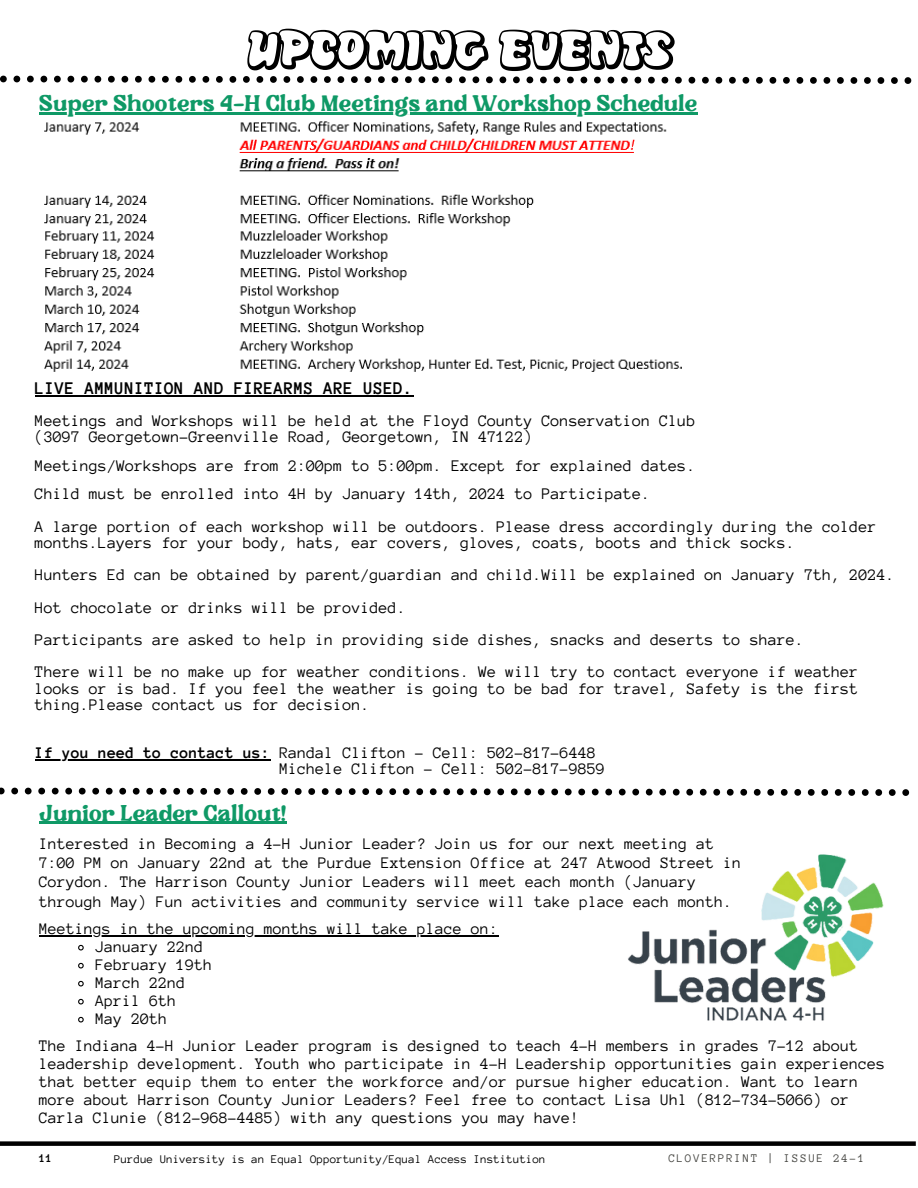
<style>
.page{position:relative;width:918px;height:1188px;background:#fff}
.page>*{position:absolute;margin:0;border:0;box-sizing:border-box;transform-origin:0 0}
.t1{font:54px "Disko";color:#000}
.t2{font:22.5px "Sunday Bloom";letter-spacing:.01em;color:#0f9966}
.t3{font:700 18.3px "Anonymous Pro";color:#000}
.t4{font:16.65px/16.2px "Anonymous Pro";color:#000}
.t5{font:16.5px/18px "Anonymous Pro";color:#000}
.t6{font:12px "Anonymous Pro";color:#000}
.t7{font:12px "Anonymous Pro";letter-spacing:.14em;color:#444440}
.t8{font:700 12px "Anonymous Pro";color:#000}
.s1{font-weight:700}
</style>
<div class="page">
<div style="left:0;top:1141px;width:916px;height:5px;background:#000"></div>
<svg style="left:0;top:76px;width:911px;height:8px"></svg>
<img style="left:44px;top:121px;width:638px;height:251px">
<hr style="left:39px;top:112px;width:282px;height:2px;background:#0f9966">
<hr style="left:321px;top:112px;width:376px;height:2px;background:#0f9966">
<hr style="left:35px;top:395px;width:378px;height:1px;background:#000">
<hr style="left:35px;top:760px;width:235px;height:1px;background:#000">
<hr style="left:39px;top:822px;width:247px;height:2px;background:#0f9966">
<svg style="left:0;top:788px;width:909px;height:8px"></svg>
<hr style="left:39px;top:935px;width:459px;height:1px;background:#000">
<svg style="left:78px;top:944px;width:6px;height:7px"></svg>
<svg style="left:78px;top:962px;width:6px;height:7px"></svg>
<svg style="left:78px;top:980px;width:6px;height:7px"></svg>
<svg style="left:78px;top:998px;width:6px;height:7px"></svg>
<svg style="left:78px;top:1016px;width:6px;height:7px"></svg>
<img style="left:628px;top:854px;width:256px;height:167px">
<h1 class="t1" style="left:247px;top:26px;width:425px">UPCOMING EVENTS</h1>
<h2 class="t2" style="left:39px;top:94px;width:659px">Super Shooters 4-H Club Meetings and Workshop Schedule</h2>
<p class="t3" style="left:35px;top:379px;width:380px">LIVE AMMUNITION AND FIREARMS ARE USED.</p>
<p class="t4" style="left:35px;top:413px;width:662px">Meetings and Workshops will be held at the Floyd County Conservation Club (3097 Georgetown-Greenville Road, Georgetown, IN 47122)</p>
<p class="t4" style="left:35px;top:451px;width:662px;line-height:28.7px">Meetings/Workshops are from 2:00pm to 5:00pm. Except for explained dates.<br>Child must be enrolled into 4H by January 14th, 2024 to Participate.</p>
<p class="t4" style="left:35px;top:518px;width:843px">A large portion of each workshop will be outdoors. Please dress accordingly during the colder months.Layers for your body, hats, ear covers, gloves, coats, boots and thick socks.</p>
<p class="t4" style="left:35px;top:559px;width:861px;line-height:32.4px">Hunters Ed can be obtained by parent/guardian and child.Will be explained on January 7th, 2024.<br>Hot chocolate or drinks will be provided.<br>Participants are asked to help in providing side dishes, snacks and deserts to share.<br>There will be no make up for weather conditions. We will try to contact everyone if weather</p>
<p class="t4" style="left:35px;top:680px;width:825px">looks or is bad. If you feel the weather is going to be bad for travel, Safety is the first thing.Please contact us for decision.</p>
<p class="t4" style="left:279px;top:745px;width:327px;text-indent:-244px"><span class="s1">If you need to contact us:</span> Randal Clifton - Cell: 502-817-6448<br>Michele Clifton - Cell: 502-817-9859</p>
<h2 class="t2" style="left:39px;top:804px;width:248px">Junior Leader Callout!</h2>
<p class="t5" style="left:39px;top:834px;width:704px;line-height:19.2px">Interested in Becoming a 4-H Junior Leader? Join us for our next meeting at 7:00 PM on January 22nd at the Purdue Extension Office at 247 Atwood Street in Corydon. The Harrison County Junior Leaders will meet each month (January through May) Fun activities and community service will take place each month.</p>
<p class="t5" style="left:95px;top:920px;width:404px;text-indent:-56px">Meetings in the upcoming months will take place on:<br>January 22nd<br>February 19th<br>March 22nd<br>April 6th<br>May 20th</p>
<p class="t5" style="left:39px;top:1037px;width:848px">The Indiana 4-H Junior Leader program is designed to teach 4-H members in grades 7-12 about leadership development. Youth who participate in 4-H Leadership opportunities gain experiences that better equip them to enter the workforce and/or pursue higher education. Want to learn more about Harrison County Junior Leaders? Feel free to contact Lisa Uhl (812-734-5066) or Carla Clunie (812-968-4485) with any questions you may have!</p>
<p class="t8" style="left:39px;top:1152px;width:15px">11</p>
<p class="t6" style="left:114px;top:1153px;width:433px">Purdue University is an Equal Opportunity/Equal Access Institution</p>
<p class="t7" style="left:669px;top:1152px;width:197px">CLOVERPRINT | ISSUE 24-1</p>
</div>
